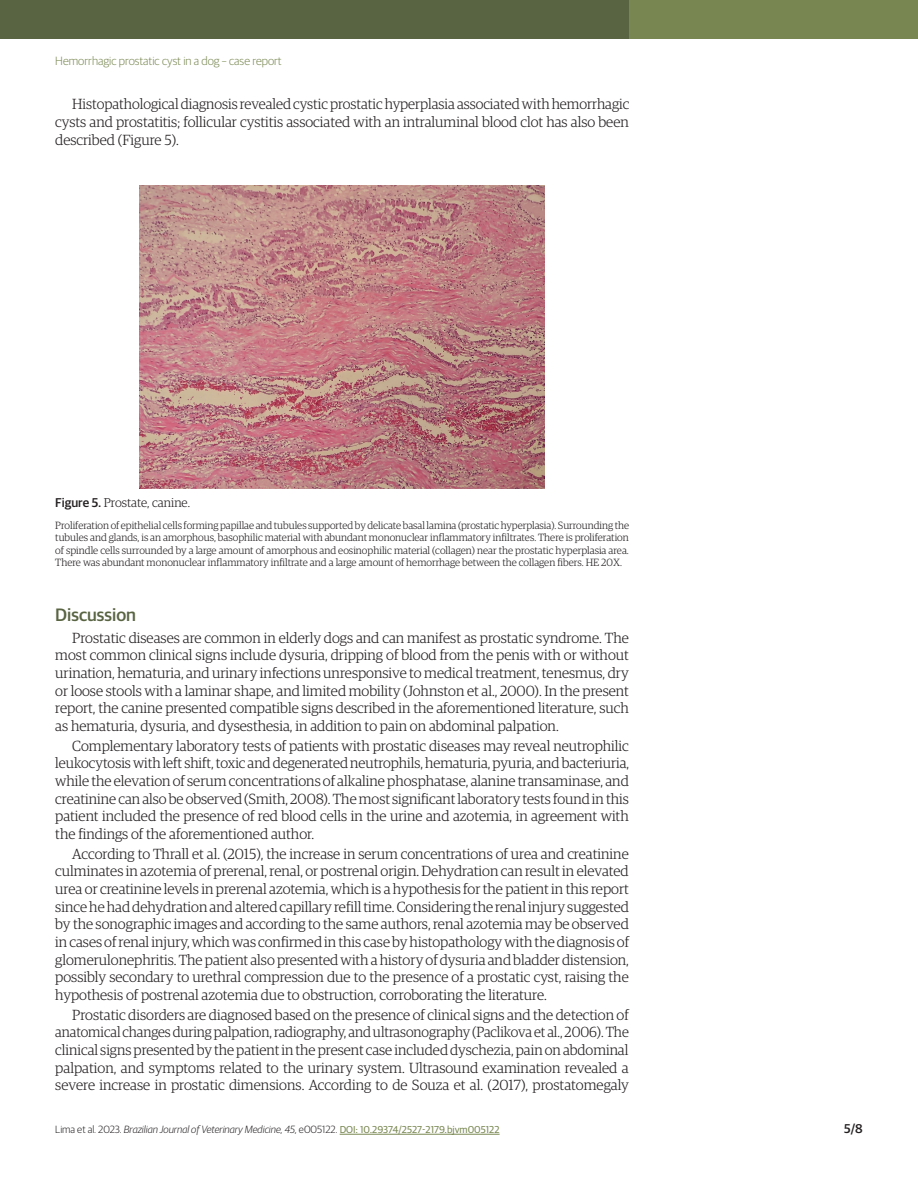
<style>
.page{position:relative;width:918px;height:1188px;background:#fff}
.page>*{position:absolute;margin:0;border:0;box-sizing:border-box;transform-origin:0 0}
.Heading1{font:500 18px "Guardian Sans";color:#596443}
.Paragraph{font:300 14.7px/17.7px "Guardian Egyptian";color:#231f20;text-align:justify}
.FigureCaption{font:300 12.75px "Guardian Egyptian";color:#231f20}
.t1{font:500 12.75px "Guardian Sans";color:#231f20}
.t2{font:300 12px "Guardian Sans";color:#788751}
.FigureSource{font:300 10.5px/12.6px "Guardian Egyptian";color:#231f20;text-align:justify}
.t3{font:italic 300 10.5px "Guardian Sans";color:#231f20}
.s1{font-family:"Guardian Sans";font-weight:500}
.s2{font-style:normal}
.s3{font-weight:400;font-style:normal;font-size:10.05px;color:#788751}
</style>
<div class="page">
<hr style="left:340px;top:1134px;width:160px;height:1px;background:#788751">
<div style="left:623px;top:0;width:295px;height:38px;background:#788751"></div>
<div style="left:0;top:0;width:629px;height:38px;background:#596443"></div>
<img style="left:139px;top:185px;width:406px;height:304px">
<p class="t2" style="left:55px;top:52px;width:228px">Hemorrhagic prostatic cyst in a dog – case report</p>
<p class="Paragraph" style="left:55px;top:95px;width:575px;text-indent:17px">Histopathological diagnosis revealed cystic prostatic hyperplasia associated with hemorrhagic cysts and prostatitis; follicular cystitis associated with an intraluminal blood clot has also been described (Figure 5).</p>
<p class="FigureCaption" style="left:55px;top:495px;width:136px"><span class="s1">Figure 5.</span> Prostate, canine.</p>
<p class="FigureSource" style="left:55px;top:518px;width:575px">Proliferation of epithelial cells forming papillae and tubules supported by delicate basal lamina (prostatic hyperplasia). Surrounding the tubules and glands, is an amorphous, basophilic material with abundant mononuclear inflammatory infiltrates. There is proliferation of spindle cells surrounded by a large amount of amorphous and eosinophilic material (collagen) near the prostatic hyperplasia area.<br>There was abundant mononuclear inflammatory infiltrate and a large amount of hemorrhage between the collagen fibers. HE 20X.</p>
<p class="Heading1" style="left:55px;top:602px;width:82px">Discussion</p>
<p class="Paragraph" style="left:55px;top:628px;width:575px;text-indent:17px">Prostatic diseases are common in elderly dogs and can manifest as prostatic syndrome. The most common clinical signs include dysuria, dripping of blood from the penis with or without urination, hematuria, and urinary infections unresponsive to medical treatment, tenesmus, dry or loose stools with a laminar shape, and limited mobility (Johnston et al., 2000). In the present report, the canine presented compatible signs described in the aforementioned literature, such as hematuria, dysuria, and dysesthesia, in addition to pain on abdominal palpation.</p>
<p class="Paragraph" style="left:55px;top:736px;width:575px;text-indent:17px">Complementary laboratory tests of patients with prostatic diseases may reveal neutrophilic leukocytosis with left shift, toxic and degenerated neutrophils, hematuria, pyuria, and bacteriuria, while the elevation of serum concentrations of alkaline phosphatase, alanine transaminase, and creatinine can also be observed (Smith, 2008). The most significant laboratory tests found in this patient included the presence of red blood cells in the urine and azotemia, in agreement with the findings of the aforementioned author.</p>
<p class="Paragraph" style="left:55px;top:844px;width:575px;text-indent:17px">According to Thrall et al. (2015), the increase in serum concentrations of urea and creatinine culminates in azotemia of prerenal, renal, or postrenal origin. Dehydration can result in elevated urea or creatinine levels in prerenal azotemia, which is a hypothesis for the patient in this report since he had dehydration and altered capillary refill time. Considering the renal injury suggested by the sonographic images and according to the same authors, renal azotemia may be observed in cases of renal injury, which was confirmed in this case by histopathology with the diagnosis of glomerulonephritis. The patient also presented with a history of dysuria and bladder distension, possibly secondary to urethral compression due to the presence of a prostatic cyst, raising the hypothesis of postrenal azotemia due to obstruction, corroborating the literature.</p>
<p class="Paragraph" style="left:55px;top:1005px;width:575px;text-indent:17px">Prostatic disorders are diagnosed based on the presence of clinical signs and the detection of anatomical changes during palpation, radiography, and ultrasonography (Paclikova et al., 2006). The clinical signs presented by the patient in the present case included dyschezia, pain on abdominal palpation, and symptoms related to the urinary system. Ultrasound examination revealed a severe increase in prostatic dimensions. According to de Souza et al. (2017), prostatomegaly</p>
<p class="t3" style="left:55px;top:1122px;width:446px"><span class="s2">Lima et al. 2023.</span> Brazilian Journal of Veterinary Medicine, 45, <span class="s2">e005122.</span> <span class="s3">DOI: 10.29374/2527-2179.bjvm005122</span></p>
<p class="t1" style="left:844px;top:1119px;width:20px">5/8</p>
</div>
